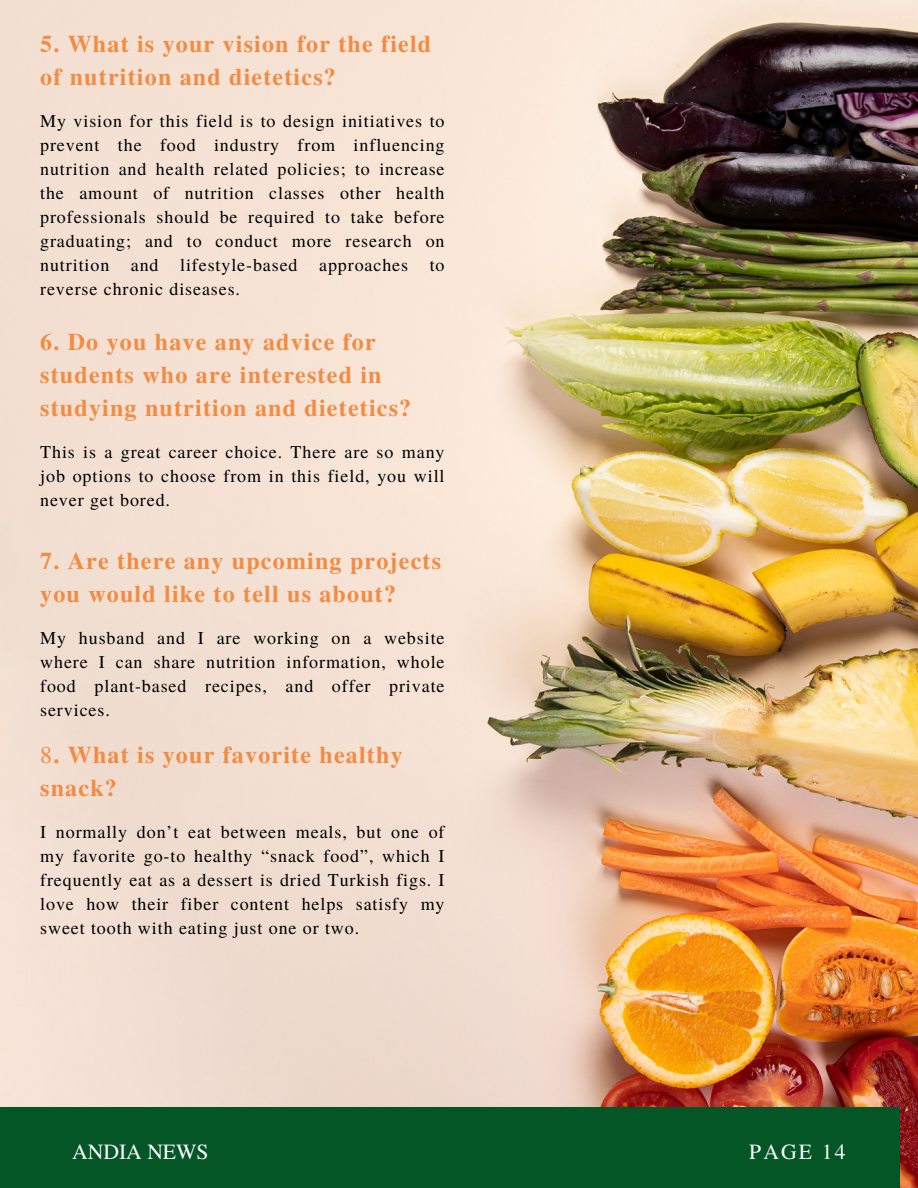
<style>
.page{position:relative;width:918px;height:1188px;background:#fff}
.page>*{position:absolute;margin:0;border:0;box-sizing:border-box;transform-origin:0 0}
.t1{font:700 24px/33px "Te X Gyre Termes";letter-spacing:.05em;color:#f28b43}
.t2{font:21.6px "Te X Gyre Termes";color:#fff}
.t3{font:21.6px "Te X Gyre Termes";letter-spacing:.1em;color:#fafafa}
.t4{font:18px/24px "Te X Gyre Termes";letter-spacing:.05em;color:#000;text-align:justify}
.s1{font-weight:400}
</style>
<div class="page">
<img style="left:0;top:0;width:918px;height:1188px">
<div style="left:0;top:1107px;width:900px;height:81px;background:#045626"></div>
<p class="t1" style="left:40px;top:27px;width:393px">5. What is your vision for the field of nutrition and dietetics?</p>
<p class="t4" style="left:40px;top:109px;width:406px">My vision for this field is to design initiatives to prevent the food industry from influencing nutrition and health related policies; to increase the amount of nutrition classes other health professionals should be required to take before graduating; and to conduct more research on nutrition and lifestyle-based approaches to reverse chronic diseases.</p>
<p class="t1" style="left:40px;top:325px;width:373px">6. Do you have any advice for students who are interested in studying nutrition and dietetics?</p>
<p class="t4" style="left:40px;top:440px;width:406px">This is a great career choice. There are so many job options to choose from in this field, you will never get bored.</p>
<p class="t1" style="left:40px;top:544px;width:402px">7. Are there any upcoming projects you would like to tell us about?</p>
<p class="t4" style="left:40px;top:626px;width:406px">My husband and I are working on a website where I can share nutrition information, whole food plant-based recipes, and offer private services.</p>
<p class="t1" style="left:40px;top:738px;width:364px"><span class="s1">8</span>. What is your favorite healthy snack?</p>
<p class="t4" style="left:40px;top:820px;width:406px">I normally don’t eat between meals, but one of my favorite go-to healthy “snack food”, which I frequently eat as a dessert is dried Turkish figs. I love how their fiber content helps satisfy my sweet tooth with eating just one or two.</p>
<p class="t2" style="left:72px;top:1137px;width:138px">ANDIA NEWS</p>
<p class="t3" style="left:749px;top:1136px;width:98px">PAGE 14</p>
</div>
